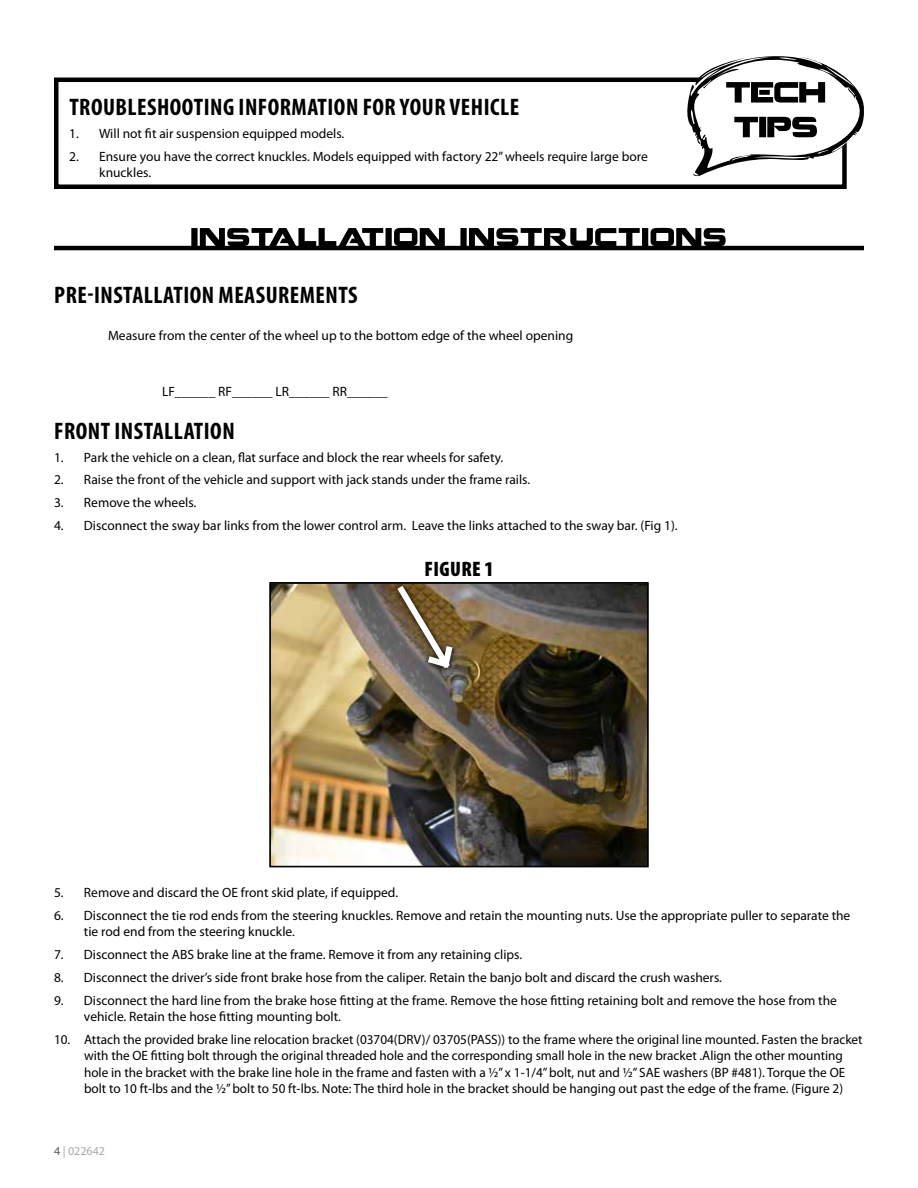
<style>
.page{position:relative;width:918px;height:1188px;background:#fff}
.page>*{position:absolute;margin:0;border:0;box-sizing:border-box;transform-origin:0 0}
.t1{font:700 condensed 24px "Myriad Pro";letter-spacing:.02em;color:#000}
.t2{font:900 condensed 21px "Myriad Pro";letter-spacing:.02em;color:#000}
.t3{font:13.5px/16.2px "Myriad Pro";color:#000}
.t4{font:12px "Myriad Pro";color:#a7a9ac}
.s1{color:#58595b}
</style>
<div class="page">
<img style="left:273px;top:586px;width:372px;height:278px">
<div style="left:269px;top:582px;width:380px;height:285px;border:2px solid #000"></div>
<svg style="left:393px;top:582px;width:66px;height:92px"></svg>
<svg style="left:393px;top:582px;width:63px;height:90px;background:#7f6f58"></svg>
<svg style="left:191px;top:228px;width:535px;height:18px"></svg>
<hr style="left:54px;top:246px;width:810px;height:4px;background:#000">
<div style="left:54px;top:78px;width:793px;height:111px;border:4px solid #000"></div>
<svg style="left:687px;top:56px;width:177px;height:120px"></svg>
<h1 class="t1" style="left:69px;top:92px;width:451px">TROUBLESHOOTING INFORMATION FOR YOUR VEHICLE</h1>
<p class="t3" style="left:69px;top:125px;width:277px">1. Will not fit air suspension equipped models.</p>
<p class="t3" style="left:99px;top:148px;width:550px;text-indent:-30px">2. Ensure you have the correct knuckles. Models equipped with factory 22” wheels require large bore knuckles.</p>
<h1 class="t1" style="left:54px;top:280px;width:305px">PRE-INSTALLATION MEASUREMENTS</h1>
<p class="t3" style="left:108px;top:327px;width:467px">Measure from the center of the wheel up to the bottom edge of the wheel opening</p>
<p class="t3" style="left:162px;top:383px;width:227px">LF______ RF______ LR______ RR______</p>
<h1 class="t1" style="left:54px;top:416px;width:182px">FRONT INSTALLATION</h1>
<p class="t3" style="left:54px;top:449px;width:451px">1. Park the vehicle on a clean, flat surface and block the rear wheels for safety.</p>
<p class="t3" style="left:54px;top:472px;width:478px">2. Raise the front of the vehicle and support with jack stands under the frame rails.</p>
<p class="t3" style="left:54px;top:495px;width:144px">3. Remove the wheels.</p>
<p class="t3" style="left:54px;top:518px;width:625px">4. Disconnect the sway bar links from the lower control arm. Leave the links attached to the sway bar. (Fig 1).</p>
<h2 class="t2" style="left:424px;top:557px;width:71px">FIGURE 1</h2>
<p class="t3" style="left:54px;top:884px;width:346px">5. Remove and discard the OE front skid plate, if equipped.</p>
<p class="t3" style="left:84px;top:907px;width:768px;text-indent:-30px">6. Disconnect the tie rod ends from the steering knuckles. Remove and retain the mounting nuts. Use the appropriate puller to separate the tie rod end from the steering knuckle.</p>
<p class="t3" style="left:54px;top:946px;width:470px">7. Disconnect the ABS brake line at the frame. Remove it from any retaining clips.</p>
<p class="t3" style="left:54px;top:969px;width:670px">8. Disconnect the driver’s side front brake hose from the caliper. Retain the banjo bolt and discard the crush washers.</p>
<p class="t3" style="left:84px;top:992px;width:754px;text-indent:-30px">9. Disconnect the hard line from the brake hose fitting at the frame. Remove the hose fitting retaining bolt and remove the hose from the vehicle. Retain the hose fitting mounting bolt.</p>
<p class="t3" style="left:84px;top:1031px;width:780px;text-indent:-30px">10. Attach the provided brake line relocation bracket (03704(DRV)/ 03705(PASS)) to the frame where the original line mounted. Fasten the bracket with the OE fitting bolt through the original threaded hole and the corresponding small hole in the new bracket .Align the other mounting hole in the bracket with the brake line hole in the frame and fasten with a ½” x 1-1/4” bolt, nut and ½” SAE washers (BP #481). Torque the OE bolt to 10 ft-lbs and the ½” bolt to 50 ft-lbs. Note: The third hole in the bracket should be hanging out past the edge of the frame. (Figure 2)</p>
<p class="t4" style="left:54px;top:1143px;width:53px"><span class="s1">4</span> | 022642</p>
</div>
